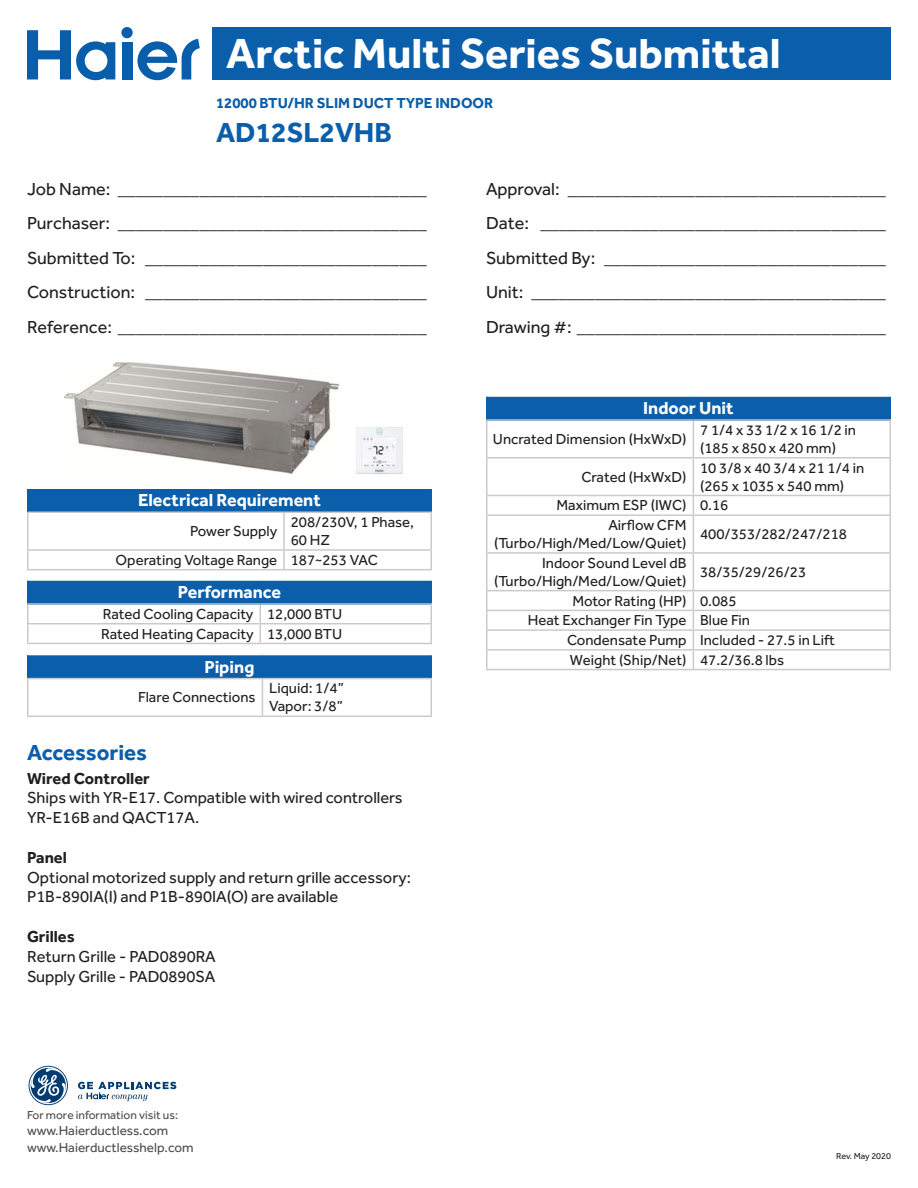
<style>
.page{position:relative;width:918px;height:1188px;background:#fff}
.page>*{position:absolute;margin:0;border:0;box-sizing:border-box;transform-origin:0 0}
.t1{font:700 43.5px "Effra";color:#fff}
.t2{font:700 28.5px "Effra";color:#0b5eaa}
.t3{font:700 22.5px "Effra";color:#0b5eaa}
.t4{font:18px/34.5px "Effra";color:#231f20;text-align:justify}
.t5{font:700 18px "Effra";color:#fff}
.t6{font:16.5px/19.8px "Effra";color:#231f20}
.t7{font:700 16.5px "Effra";color:#231f20}
.t8{font:15px/18px "Effra";color:#231f20}
.t9{font:700 15px "Effra";color:#0b5eaa}
.t10{font:13.5px/16.2px "Effra";color:#4d4d4f}
.t11{font:12px "Effra";color:#4d4d4f}
.t12{font:9px "Effra";color:#231f20}
</style>
<div class="page">
<div style="left:122px;top:42px;width:10px;height:38px;background:#085eab"></div>
<div style="left:121px;top:27px;width:12px;height:11px;background:#085eab;border-radius:50%"></div>
<svg style="left:27px;top:30px;width:88px;height:50px"></svg>
<svg style="left:137px;top:39px;width:63px;height:41px"></svg>
<div style="left:213px;top:27px;width:678px;height:53px;background:#0b5eaa"></div>
<div style="left:28px;top:580px;width:403px;height:24px;background:#0b5eaa"></div>
<hr style="left:27px;top:579px;width:233px;height:2px;background:#fff">
<hr style="left:260px;top:579px;width:172px;height:2px;background:#fff">
<hr style="left:27px;top:603px;width:233px;height:2px;background:#c9cacc">
<hr style="left:260px;top:603px;width:172px;height:2px;background:#c9cacc">
<hr style="left:27px;top:623px;width:233px;height:1px;background:#c9cacc">
<hr style="left:260px;top:623px;width:172px;height:1px;background:#c9cacc">
<svg style="left:260px;top:605px;width:1px;height:38px"></svg>
<svg style="left:430px;top:605px;width:2px;height:38px"></svg>
<hr style="left:27px;top:643px;width:233px;height:1px;background:#c9cacc">
<hr style="left:260px;top:643px;width:172px;height:1px;background:#c9cacc">
<svg style="left:27px;top:581px;width:1px;height:62px"></svg>
<hr style="left:430px;top:581px;width:2px;height:22px;background:#0b5eaa">
<div style="left:28px;top:488px;width:403px;height:24px;background:#0b5eaa"></div>
<hr style="left:27px;top:488px;width:257px;height:1px;background:#fff">
<hr style="left:284px;top:488px;width:148px;height:1px;background:#fff">
<hr style="left:27px;top:512px;width:257px;height:1px;background:#c9cacc">
<hr style="left:27px;top:513px;width:1px;height:36px;background:#c9cacc">
<hr style="left:284px;top:512px;width:148px;height:1px;background:#c9cacc">
<hr style="left:283px;top:513px;width:2px;height:36px;background:#c9cacc">
<hr style="left:430px;top:513px;width:2px;height:36px;background:#c9cacc">
<hr style="left:27px;top:549px;width:257px;height:2px;background:#c9cacc">
<svg style="left:27px;top:551px;width:1px;height:18px"></svg>
<hr style="left:284px;top:549px;width:148px;height:2px;background:#c9cacc">
<svg style="left:283px;top:551px;width:2px;height:18px"></svg>
<svg style="left:430px;top:551px;width:2px;height:18px"></svg>
<hr style="left:27px;top:569px;width:257px;height:1px;background:#c9cacc">
<hr style="left:284px;top:569px;width:148px;height:1px;background:#c9cacc">
<svg style="left:27px;top:489px;width:1px;height:23px"></svg>
<hr style="left:430px;top:489px;width:2px;height:23px;background:#0b5eaa">
<div style="left:28px;top:655px;width:403px;height:24px;background:#0b5eaa"></div>
<hr style="left:27px;top:678px;width:235px;height:1px;background:#c9cacc">
<hr style="left:27px;top:679px;width:1px;height:37px;background:#c9cacc">
<hr style="left:262px;top:678px;width:170px;height:1px;background:#c9cacc">
<hr style="left:262px;top:679px;width:1px;height:37px;background:#c9cacc">
<hr style="left:430px;top:679px;width:2px;height:37px;background:#c9cacc">
<hr style="left:27px;top:716px;width:235px;height:1px;background:#c9cacc">
<hr style="left:262px;top:716px;width:170px;height:1px;background:#c9cacc">
<svg style="left:27px;top:655px;width:1px;height:23px"></svg>
<hr style="left:430px;top:655px;width:2px;height:23px;background:#0b5eaa">
<div style="left:487px;top:396px;width:403px;height:24px;background:#0b5eaa"></div>
<hr style="left:486px;top:395px;width:207px;height:2px;background:#fff">
<hr style="left:693px;top:395px;width:198px;height:2px;background:#fff">
<hr style="left:486px;top:419px;width:207px;height:2px;background:#c9cacc">
<hr style="left:486px;top:421px;width:2px;height:36px;background:#c9cacc">
<hr style="left:693px;top:419px;width:198px;height:2px;background:#c9cacc">
<hr style="left:693px;top:421px;width:1px;height:36px;background:#c9cacc">
<hr style="left:890px;top:421px;width:1px;height:36px;background:#c9cacc">
<hr style="left:486px;top:457px;width:207px;height:2px;background:#c9cacc">
<hr style="left:486px;top:459px;width:2px;height:36px;background:#c9cacc">
<hr style="left:693px;top:457px;width:198px;height:2px;background:#c9cacc">
<hr style="left:693px;top:459px;width:1px;height:36px;background:#c9cacc">
<hr style="left:890px;top:459px;width:1px;height:36px;background:#c9cacc">
<hr style="left:486px;top:495px;width:207px;height:1px;background:#c9cacc">
<svg style="left:486px;top:496px;width:2px;height:18px"></svg>
<hr style="left:693px;top:495px;width:198px;height:1px;background:#c9cacc">
<svg style="left:693px;top:496px;width:1px;height:18px"></svg>
<svg style="left:890px;top:496px;width:1px;height:18px"></svg>
<hr style="left:486px;top:514px;width:207px;height:2px;background:#c9cacc">
<hr style="left:486px;top:516px;width:2px;height:36px;background:#c9cacc">
<hr style="left:693px;top:514px;width:198px;height:2px;background:#c9cacc">
<hr style="left:693px;top:516px;width:1px;height:36px;background:#c9cacc">
<hr style="left:890px;top:516px;width:1px;height:36px;background:#c9cacc">
<hr style="left:486px;top:552px;width:207px;height:2px;background:#c9cacc">
<hr style="left:486px;top:554px;width:2px;height:36px;background:#c9cacc">
<hr style="left:693px;top:552px;width:198px;height:2px;background:#c9cacc">
<hr style="left:693px;top:554px;width:1px;height:36px;background:#c9cacc">
<hr style="left:890px;top:554px;width:1px;height:36px;background:#c9cacc">
<hr style="left:486px;top:590px;width:207px;height:1px;background:#c9cacc">
<hr style="left:693px;top:590px;width:198px;height:1px;background:#c9cacc">
<hr style="left:486px;top:610px;width:207px;height:1px;background:#c9cacc">
<hr style="left:693px;top:610px;width:198px;height:1px;background:#c9cacc">
<hr style="left:486px;top:629px;width:207px;height:2px;background:#c9cacc">
<hr style="left:693px;top:629px;width:198px;height:2px;background:#c9cacc">
<hr style="left:486px;top:649px;width:207px;height:2px;background:#c9cacc">
<svg style="left:486px;top:591px;width:2px;height:78px"></svg>
<hr style="left:693px;top:649px;width:198px;height:2px;background:#c9cacc">
<svg style="left:693px;top:591px;width:1px;height:78px"></svg>
<svg style="left:890px;top:591px;width:1px;height:78px"></svg>
<hr style="left:486px;top:669px;width:207px;height:1px;background:#c9cacc">
<hr style="left:693px;top:669px;width:198px;height:1px;background:#c9cacc">
<hr style="left:486px;top:397px;width:2px;height:22px;background:#0b5eaa">
<svg style="left:890px;top:397px;width:1px;height:22px"></svg>
<img style="left:64px;top:362px;width:339px;height:112px">
<svg style="left:29px;top:1066px;width:39px;height:39px"></svg>
<svg style="left:78px;top:1082px;width:98px;height:19px"></svg>
<h1 class="t1" style="left:226px;top:27px;width:556px">Arctic Multi Series Submittal</h1>
<p class="t9" style="left:216px;top:93px;width:279px">12000 BTU/HR SLIM DUCT TYPE INDOOR</p>
<h2 class="t2" style="left:216px;top:115px;width:178px">AD12SL2VHB</h2>
<p class="t4" style="left:27px;top:171px;width:401px">Job Name: __________________________________ Purchaser: __________________________________ Submitted To: _______________________________ Construction: _______________________________ Reference: __________________________________</p>
<p class="t4" style="left:486px;top:171px;width:401px">Approval: ___________________________________ Date: ______________________________________ Submitted By: _______________________________ Unit: _______________________________________ Drawing #: __________________________________</p>
<p class="t5" style="left:138px;top:489px;width:184px">Electrical Requirement</p>
<p class="t8" style="left:190px;top:522px;width:89px">Power Supply</p>
<p class="t8" style="left:291px;top:513px;width:125px">208/230V, 1 Phase,<br>60 HZ</p>
<p class="t8" style="left:116px;top:551px;width:264px">Operating Voltage Range 187~253 VAC</p>
<p class="t5" style="left:178px;top:581px;width:105px">Performance</p>
<p class="t8" style="left:101px;top:604px;width:242px;line-height:19.6px">Rated Cooling Capacity 12,000 BTU<br>Rated Heating Capacity 13,000 BTU</p>
<p class="t5" style="left:205px;top:656px;width:51px">Piping</p>
<p class="t8" style="left:138px;top:688px;width:119px">Flare Connections</p>
<p class="t8" style="left:269px;top:679px;width:76px">Liquid: 1/4”<br>Vapor: 3/8”</p>
<h3 class="t3" style="left:27px;top:739px;width:122px">Accessories</h3>
<p class="t7" style="left:27px;top:768px;width:124px">Wired Controller</p>
<p class="t6" style="left:27px;top:788px;width:377px">Ships with YR-E17. Compatible with wired controllers<br>YR-E16B and QACT17A.</p>
<p class="t7" style="left:27px;top:847px;width:41px">Panel</p>
<p class="t6" style="left:27px;top:867px;width:385px">Optional motorized supply and return grille accessory:<br>P1B-890IA(I) and P1B-890IA(O) are available</p>
<p class="t7" style="left:27px;top:926px;width:49px">Grilles</p>
<p class="t6" style="left:27px;top:946px;width:190px">Return Grille - PAD0890RA<br>Supply Grille - PAD0890SA</p>
<p class="t11" style="left:27px;top:1108px;width:153px">For more information visit us:</p>
<p class="t10" style="left:27px;top:1123px;width:168px">www.Haierductless.com www.Haierductlesshelp.com</p>
<p class="t5" style="left:643px;top:397px;width:92px">Indoor Unit</p>
<p class="t8" style="left:493px;top:430px;width:195px">Uncrated Dimension (HxWxD)</p>
<p class="t8" style="left:700px;top:421px;width:158px">7 1/4 x 33 1/2 x 16 1/2 in (185 x 850 x 420 mm)</p>
<p class="t8" style="left:582px;top:467px;width:106px">Crated (HxWxD)</p>
<p class="t8" style="left:700px;top:458px;width:166px">10 3/8 x 40 3/4 x 21 1/4 in (265 x 1035 x 540 mm)</p>
<p class="t8" style="left:608px;top:495px;width:122px;line-height:19.6px;text-indent:-52px">Maximum ESP (IWC) 0.16<br>Airflow CFM</p>
<p class="t8" style="left:494px;top:534px;width:194px">(Turbo/High/Med/Low/Quiet)</p>
<p class="t8" style="left:700px;top:525px;width:148px">400/353/282/247/218</p>
<p class="t8" style="left:494px;top:554px;width:194px;text-align:right">Indoor Sound Level dB (Turbo/High/Med/Low/Quiet)</p>
<p class="t8" style="left:572px;top:557px;width:235px;line-height:28.7px;text-indent:128px">38/35/29/26/23<br>Motor Rating (HP) 0.085</p>
<p class="t8" style="left:567px;top:610px;width:269px;line-height:19.8px;text-indent:-39px">Heat Exchanger Fin Type Blue Fin<br>Condensate Pump Included - 27.5 in Lift<br>Weight (Ship/Net) 47.2/36.8 lbs</p>
<p class="t12" style="left:836px;top:1151px;width:56px">Rev. May 2020</p>
</div>
